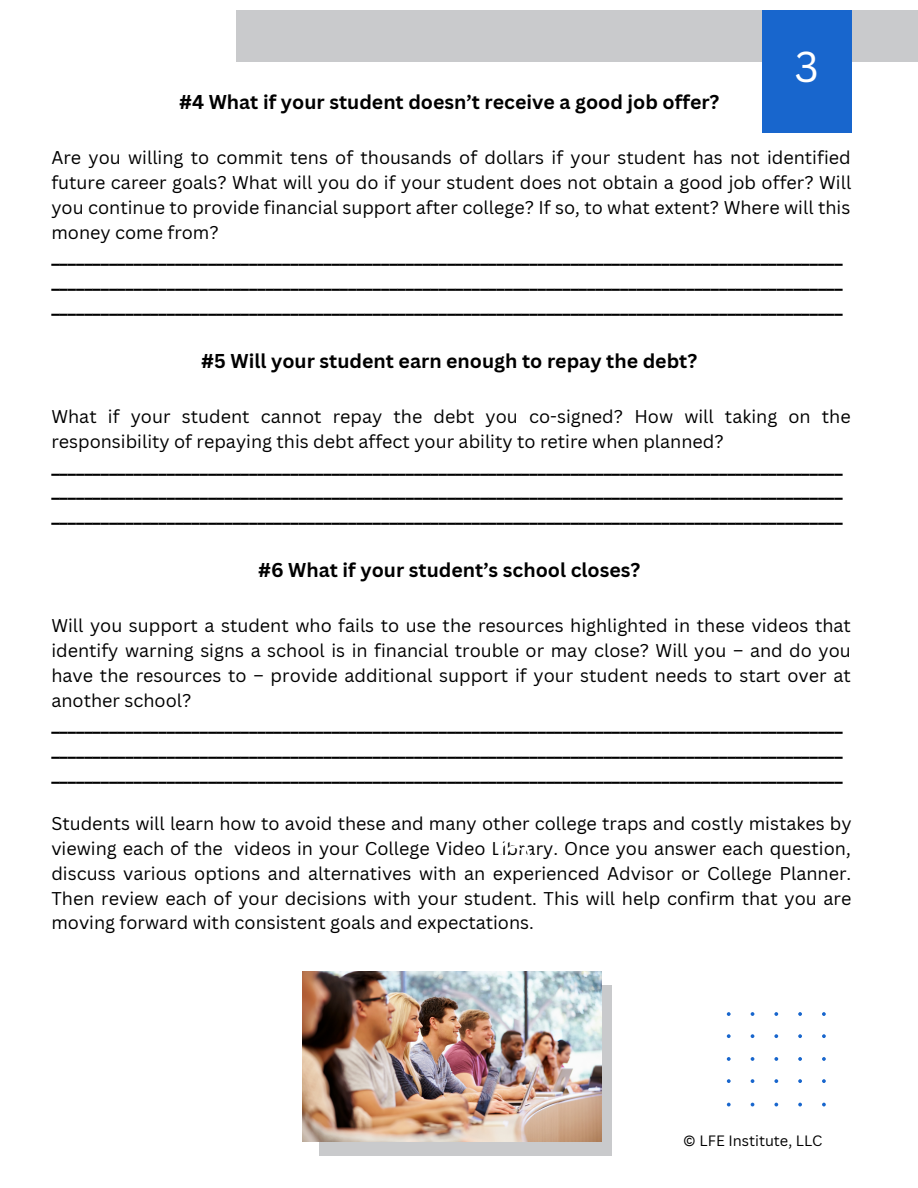
<style>
.page{position:relative;width:918px;height:1188px;background:#fff}
.page>*{position:absolute;margin:0;border:0;box-sizing:border-box;transform-origin:0 0}
.t1{font:42px "Canva Sans";color:#fff}
.t2{font:700 19.5px "Canva Sans";color:#000}
.t3{font:18px/24.8px "Canva Sans";color:#000;text-align:justify}
.t4{font:700 18px/24.8px "Canva Sans";color:#000;text-align:justify}
.t5{font:14.55px "Canva Sans";color:#000}
</style>
<div class="page">
<svg style="left:727px;top:1012px;width:4px;height:4px"></svg>
<svg style="left:751px;top:1012px;width:3px;height:4px"></svg>
<svg style="left:774px;top:1012px;width:4px;height:4px"></svg>
<svg style="left:798px;top:1012px;width:4px;height:4px"></svg>
<svg style="left:822px;top:1012px;width:4px;height:4px"></svg>
<svg style="left:727px;top:1034px;width:4px;height:4px"></svg>
<svg style="left:751px;top:1034px;width:3px;height:4px"></svg>
<svg style="left:774px;top:1034px;width:4px;height:4px"></svg>
<svg style="left:798px;top:1034px;width:4px;height:4px"></svg>
<svg style="left:822px;top:1034px;width:4px;height:4px"></svg>
<svg style="left:727px;top:1057px;width:4px;height:4px"></svg>
<svg style="left:751px;top:1057px;width:3px;height:4px"></svg>
<svg style="left:774px;top:1057px;width:4px;height:4px"></svg>
<svg style="left:798px;top:1057px;width:4px;height:4px"></svg>
<svg style="left:822px;top:1057px;width:4px;height:4px"></svg>
<svg style="left:727px;top:1079px;width:4px;height:4px"></svg>
<svg style="left:751px;top:1079px;width:3px;height:4px"></svg>
<svg style="left:774px;top:1079px;width:4px;height:4px"></svg>
<svg style="left:798px;top:1079px;width:4px;height:4px"></svg>
<svg style="left:822px;top:1079px;width:4px;height:4px"></svg>
<svg style="left:727px;top:1103px;width:4px;height:3px"></svg>
<svg style="left:774px;top:1103px;width:4px;height:3px"></svg>
<svg style="left:798px;top:1103px;width:4px;height:3px"></svg>
<svg style="left:822px;top:1103px;width:4px;height:3px"></svg>
<div style="left:236px;top:10px;width:682px;height:52px;background:#c9cacc"></div>
<div style="left:762px;top:10px;width:90px;height:123px;background:#1866cd"></div>
<div style="left:319px;top:986px;width:292px;height:170px;background:#c9cacc"></div>
<img style="left:302px;top:971px;width:299px;height:170px">
<h1 class="t1" style="left:795px;top:37px;width:26px">3</h1>
<p class="t2" style="left:179px;top:88px;width:542px">#4 What if your student doesn’t receive a good job offer?</p>
<p class="t3" style="left:51px;top:145px;width:801px">Are you willing to commit tens of thousands of dollars if your student has not identified future career goals? What will you do if your student does not obtain a good job offer? Will you continue to provide financial support after college? If so, to what extent? Where will this money come from?</p>
<p class="t4" style="left:51px;top:244px;width:793px">________________________________________________________________________________________________ ________________________________________________________________________________________________ ________________________________________________________________________________________________</p>
<p class="t2" style="left:201px;top:347px;width:497px">#5 Will your student earn enough to repay the debt?</p>
<p class="t3" style="left:51px;top:404px;width:801px">What if your student cannot repay the debt you co-signed? How will taking on the responsibility of repaying this debt affect your ability to retire when planned?</p>
<p class="t4" style="left:51px;top:453px;width:793px">________________________________________________________________________________________________ ________________________________________________________________________________________________ ________________________________________________________________________________________________</p>
<p class="t2" style="left:258px;top:556px;width:384px">#6 What if your student’s school closes?</p>
<p class="t3" style="left:51px;top:613px;width:801px">Will you support a student who fails to use the resources highlighted in these videos that identify warning signs a school is in financial trouble or may close? Will you – and do you have the resources to – provide additional support if your student needs to start over at another school?</p>
<p class="t4" style="left:51px;top:712px;width:793px">________________________________________________________________________________________________ ________________________________________________________________________________________________ ________________________________________________________________________________________________</p>
<p class="t3" style="left:51px;top:811px;width:802px">Students will learn how to avoid these and many other college traps and costly mistakes by viewing each of the videos in your College Video Library. Once you answer each question, discuss various options and alternatives with an experienced Advisor or College Planner.<br>Then review each of your decisions with your student. This will help confirm that you are moving forward with consistent goals and expectations.</p>
<p class="t5" style="left:683px;top:1130px;width:141px">© LFE Institute, LLC</p>
</div>
